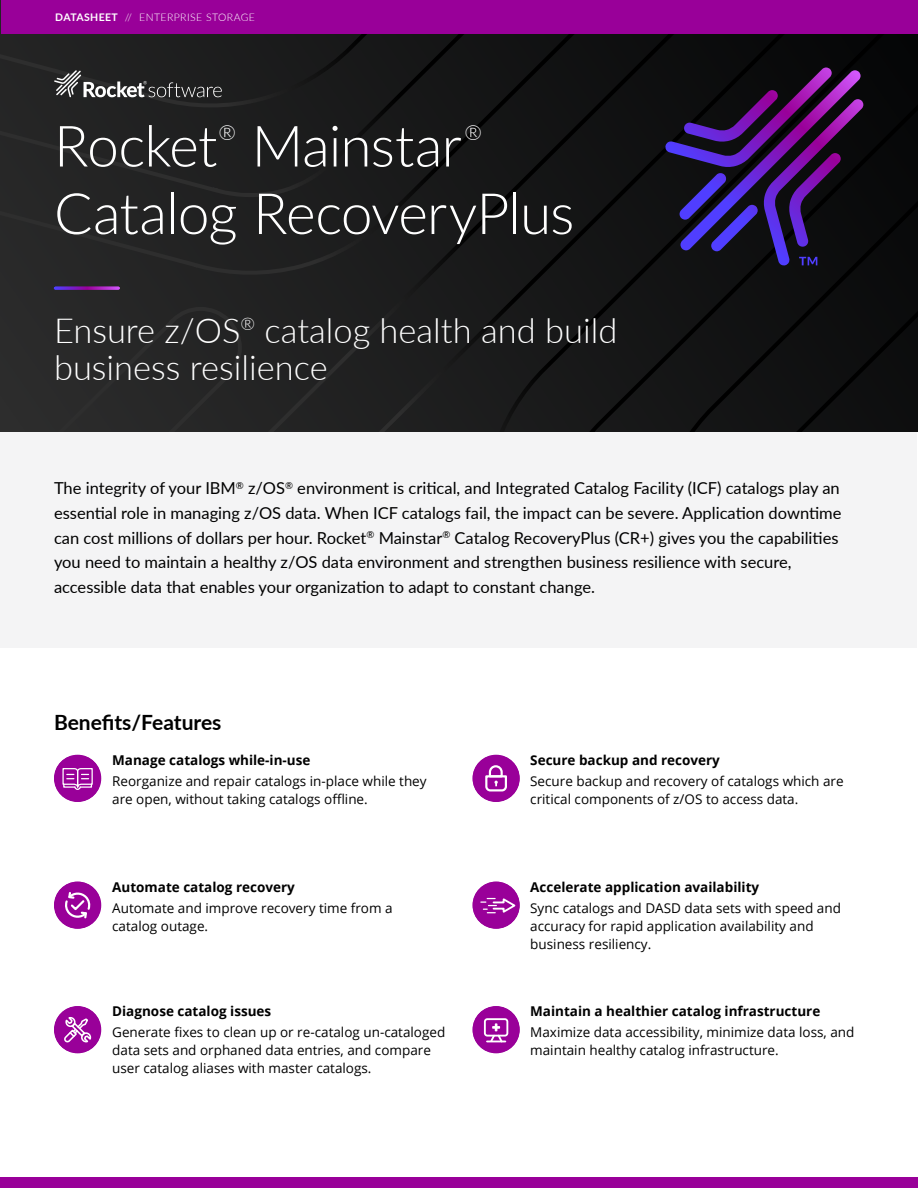
<style>
.page{position:relative;width:918px;height:1188px;background:#fff}
.page>*{position:absolute;margin:0;border:0;box-sizing:border-box;transform-origin:0 0}
.H1-Product_name{font:300 57px "Lato";letter-spacing:-.02em;color:#fff}
.t1{font:300 34.5px/37.5px "Lato";color:#fff}
.H7{font:700 21px "Lato";color:#000}
.H1-Product_name-2{font:300 21px "Lato";color:#fff}
.body_product_intro_s{font:16.5px/24.8px "Lato";color:#000}
.body_copy_text{font:13.5px/18px "Open Sans";color:#000}
.benefits_title_bold{font:700 13.5px "Open Sans";color:#000}
.eyebrow___category{font:300 10.5px "Lato";letter-spacing:.04em;color:#fff}
.s1{font-weight:700}
</style>
<div class="page">
<div style="left:1px;top:430px;width:916px;height:218px;background:#f4f4f5"></div>
<svg style="left:0;top:0;width:918px;height:432px;background:#1a1a1b"></svg>
<svg style="left:665px;top:68px;width:198px;height:198px;background:#2a1345"></svg>
<div style="left:0;top:1177px;width:918px;height:11px;background:#909"></div>
<hr style="left:55px;top:287px;width:63px;height:3px;background:#fff">
<svg style="left:54px;top:70px;width:168px;height:27px;background:#484949"></svg>
<div style="left:1px;top:0;width:917px;height:34px;background:#909"></div>
<div style="left:54px;top:755px;width:47px;height:47px;background:#909;border-radius:50%"></div>
<svg style="left:62px;top:768px;width:31px;height:22px"></svg>
<div style="left:54px;top:882px;width:47px;height:47px;background:#909;border-radius:50%"></div>
<svg style="left:65px;top:892px;width:26px;height:27px"></svg>
<div style="left:54px;top:1006px;width:47px;height:47px;background:#909;border-radius:50%"></div>
<svg style="left:64px;top:1017px;width:28px;height:26px"></svg>
<div style="left:473px;top:755px;width:47px;height:47px;background:#909;border-radius:50%"></div>
<svg style="left:485px;top:765px;width:22px;height:27px"></svg>
<div style="left:473px;top:882px;width:47px;height:47px;background:#909;border-radius:50%"></div>
<svg style="left:481px;top:897px;width:37px;height:18px"></svg>
<div style="left:473px;top:1006px;width:47px;height:47px;background:#909;border-radius:50%"></div>
<div style="left:484px;top:1018px;width:24px;height:19px;border:2px solid #fff;border-radius:3px"></div>
<svg style="left:487px;top:1023px;width:18px;height:20px"></svg>
<p class="eyebrow___category" style="left:55px;top:10px;width:201px"><span class="s1">DATASHEET</span> // ENTERPRISE STORAGE</p>
<p class="H1-Product_name" style="left:54px;top:106px;width:165px">Rocket</p>
<p class="H1-Product_name-2" style="left:218px;top:117px;width:19px">®</p>
<p class="H1-Product_name" style="left:252px;top:106px;width:212px">Mainstar</p>
<p class="H1-Product_name-2" style="left:465px;top:117px;width:19px">®</p>
<p class="H1-Product_name" style="left:54px;top:174px;width:522px">Catalog RecoveryPlus</p>
<h5 class="t1" style="left:54px;top:310px;width:565px">Ensure z/OS<sup>®</sup> catalog health and build business resilience</h5>
<p class="body_product_intro_s" style="left:54px;top:475px;width:789px">The integrity of your IBM<sup>®</sup> z/OS<sup>®</sup> environment is critical, and Integrated Catalog Facility (ICF) catalogs play an essential role in managing z/OS data. When ICF catalogs fail, the impact can be severe. Application downtime can cost millions of dollars per hour. Rocket<sup>®</sup> Mainstar<sup>®</sup> Catalog RecoveryPlus (CR+) gives you the capabilities you need to maintain a healthy z/OS data environment and strengthen business resilience with secure, accessible data that enables your organization to adapt to constant change.</p>
<p class="H7" style="left:54px;top:707px;width:169px">Benefits/Features</p>
<p class="benefits_title_bold" style="left:112px;top:751px;width:200px">Manage catalogs while-in-use</p>
<p class="body_copy_text" style="left:112px;top:772px;width:316px">Reorganize and repair catalogs in-place while they are open, without taking catalogs offline.</p>
<p class="benefits_title_bold" style="left:112px;top:877px;width:184px">Automate catalog recovery</p>
<p class="body_copy_text" style="left:112px;top:899px;width:282px">Automate and improve recovery time from a</p>
<p class="body_copy_text" style="left:112px;top:917px;width:97px">catalog outage.</p>
<p class="benefits_title_bold" style="left:112px;top:1002px;width:161px">Diagnose catalog issues</p>
<p class="body_copy_text" style="left:112px;top:1023px;width:335px">Generate fixes to clean up or re-catalog un-cataloged data sets and orphaned data entries, and compare user catalog aliases with master catalogs.</p>
<p class="benefits_title_bold" style="left:530px;top:751px;width:191px">Secure backup and recovery</p>
<p class="body_copy_text" style="left:530px;top:772px;width:315px">Secure backup and recovery of catalogs which are critical components of z/OS to access data.</p>
<p class="benefits_title_bold" style="left:530px;top:877px;width:231px">Accelerate application availability</p>
<p class="body_copy_text" style="left:530px;top:899px;width:312px">Sync catalogs and DASD data sets with speed and accuracy for rapid application availability and business resiliency.</p>
<p class="benefits_title_bold" style="left:530px;top:1002px;width:292px">Maintain a healthier catalog infrastructure</p>
<p class="body_copy_text" style="left:530px;top:1023px;width:326px">Maximize data accessibility, minimize data loss, and maintain healthy catalog infrastructure.</p>
</div>
